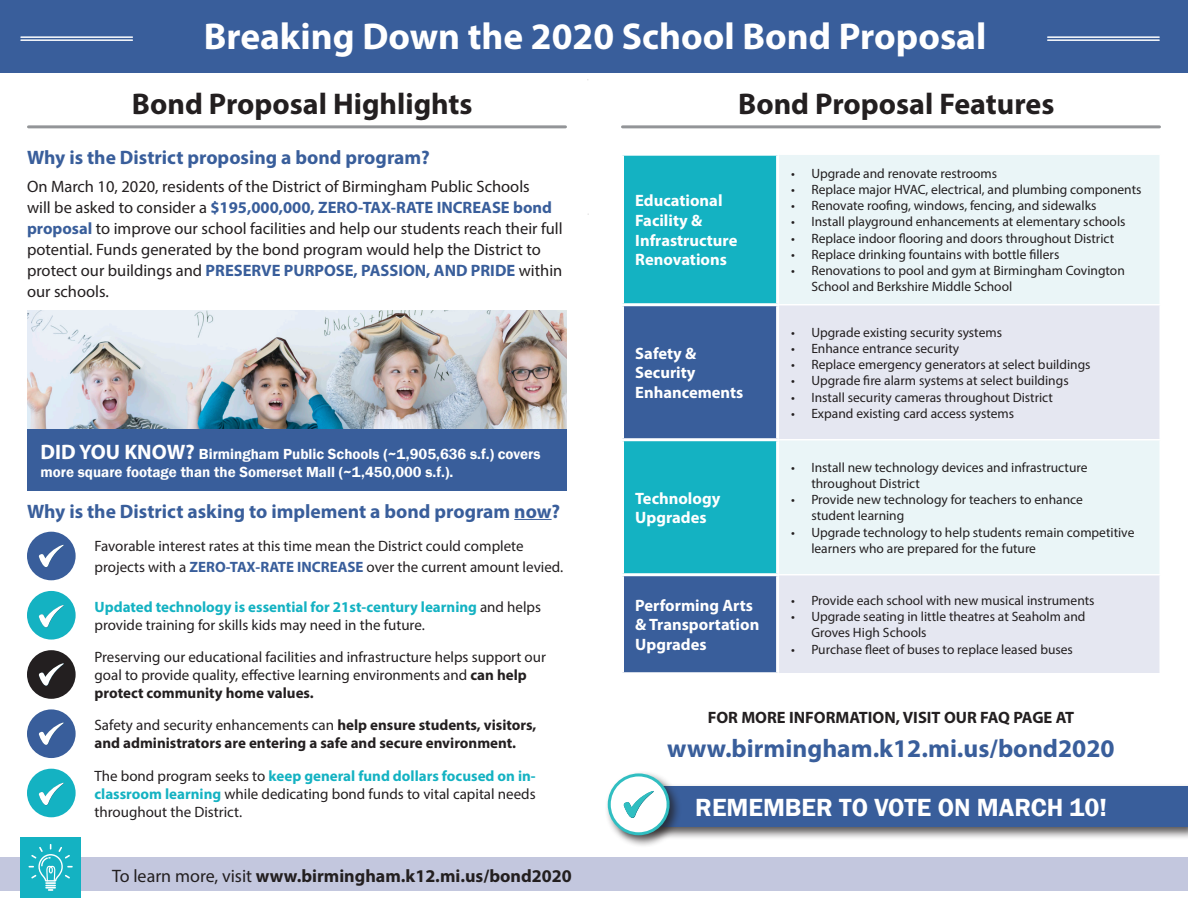
<style>
.page{position:relative;width:1188px;height:918px;background:#fff}
.page>*{position:absolute;margin:0;border:0;box-sizing:border-box;transform-origin:0 0}
.t1{font:700 37.5px "Myriad Pro";color:#fff}
.t2{font:700 30px "Myriad Pro";color:#231f20}
.t3{font:700 25.5px "Myriad Pro";color:#395e9b}
.t4{font:600 25.5px "Franklin Gothic";color:#fff}
.t5{font:700 19.5px "Myriad Pro";color:#395e9b}
.t6{font:700 18px "Myriad Pro";color:#231f20}
.t7{font:16.5px/21px "Myriad Pro";color:#231f20}
.t8{font:700 16.5px/19.8px "Myriad Pro";color:#fff}
.t9{font:700 16.5px "Myriad Pro";color:#231f20}
.t10{font:15px/18px "Myriad Pro";color:#231f20}
.t11{font:700 15px/18px "Myriad Pro";color:#231f20}
.t12{font:600 15px/18px "Franklin Gothic";color:#fff}
.t13{font:13.5px/16.2px "Myriad Pro";color:#231f20}
.s1{font-weight:700;color:#395e9b}
.s2{font-family:"Myriad Pro";font-weight:700;font-size:21px}
.s3{font-weight:700;color:#14b2c2}
.s4{font-weight:700}
.s5{font-weight:400}
</style>
<div class="page">
<div style="left:0;top:857px;width:1188px;height:34px;background:#c3c7de"></div>
<div style="left:20px;top:837px;width:61px;height:61px;background:#14b2c2"></div>
<svg style="left:29px;top:844px;width:44px;height:47px"></svg>
<div style="left:0;top:0;width:1188px;height:72px;background:#395e9b"></div>
<hr style="left:1048px;top:36px;width:111px;height:2px;background:#fff">
<hr style="left:1048px;top:39px;width:111px;height:2px;background:#fff">
<hr style="left:21px;top:36px;width:111px;height:2px;background:#fff">
<hr style="left:21px;top:39px;width:111px;height:2px;background:#fff">
<div style="left:624px;top:156px;width:152px;height:147px;background:#14b2c2"></div>
<div style="left:779px;top:155px;width:381px;height:149px;background:#eaf5f7"></div>
<svg style="left:624px;top:306px;width:152px;height:366px;background:#2b7da9"></svg>
<svg style="left:779px;top:305px;width:381px;height:368px;background:#e6ecf3"></svg>
<hr style="left:779px;top:439px;width:382px;height:1px;background:#fff">
<hr style="left:779px;top:574px;width:382px;height:1px;background:#fff">
<hr style="left:621px;top:438px;width:158px;height:3px;background:#fff">
<hr style="left:621px;top:573px;width:158px;height:3px;background:#fff">
<hr style="left:622px;top:125px;width:538px;height:3px;background:#939598">
<div style="left:618px;top:783px;width:570px;height:57px;background:#231f20;opacity:.75"></div>
<div style="left:621px;top:786px;width:567px;height:41px;background:#395e9b"></div>
<div style="left:605px;top:771px;width:77px;height:77px;background:#231f20;opacity:.75"></div>
<svg style="left:608px;top:773px;width:62px;height:62px"></svg>
<svg style="left:624px;top:790px;width:31px;height:30px"></svg>
<hr style="left:28px;top:125px;width:538px;height:3px;background:#939598">
<hr style="left:514px;top:519px;width:38px;height:1px;background:#395e9b">
<img style="left:27px;top:311px;width:540px;height:118px">
<div style="left:27px;top:429px;width:540px;height:62px;background:#395e9b"></div>
<div style="left:27px;top:532px;width:49px;height:48px;background:#395e9b;border-radius:50%"></div>
<svg style="left:39px;top:544px;width:25px;height:23px"></svg>
<div style="left:27px;top:591px;width:49px;height:49px;background:#14b2c2;border-radius:50%"></div>
<svg style="left:39px;top:605px;width:25px;height:23px"></svg>
<div style="left:27px;top:650px;width:49px;height:49px;background:#231f20;border-radius:50%"></div>
<svg style="left:39px;top:663px;width:25px;height:23px"></svg>
<div style="left:27px;top:709px;width:49px;height:49px;background:#395e9b;border-radius:50%"></div>
<svg style="left:39px;top:722px;width:25px;height:23px"></svg>
<div style="left:27px;top:769px;width:49px;height:48px;background:#14b2c2;border-radius:50%"></div>
<svg style="left:39px;top:782px;width:25px;height:24px"></svg>
<p class="t1" style="left:204px;top:12px;width:784px">Breaking Down the 2020 School Bond Proposal</p>
<p class="t2" style="left:132px;top:85px;width:342px">Bond Proposal Highlights</p>
<p class="t5" style="left:27px;top:145px;width:404px">Why is the District proposing a bond program?</p>
<p class="t7" style="left:27px;top:175px;width:537px">On March 10, 2020, residents of the District of Birmingham Public Schools<br>will be asked to consider a <span class="s1">$195,000,000, ZERO-TAX-RATE INCREASE bond proposal</span> to improve our school facilities and help our students reach their full potential. Funds generated by the bond program would help the District to protect our buildings and <span class="s1">PRESERVE PURPOSE, PASSION, AND PRIDE</span> within our schools.</p>
<p class="t12" style="left:40px;top:445px;width:502px"><span class="s2">DID YOU KNOW?</span> Birmingham Public Schools (~1,905,636 s.f.) covers more square footage than the Somerset Mall (~1,450,000 s.f.).</p>
<p class="t5" style="left:27px;top:498px;width:535px">Why is the District asking to implement a bond program now?</p>
<p class="t10" style="left:94px;top:535px;width:470px;line-height:21px">Favorable interest rates at this time mean the District could complete projects with a <span class="s1">ZERO-TAX-RATE INCREASE</span> over the current amount levied.</p>
<p class="t10" style="left:94px;top:598px;width:448px"><span class="s3">Updated technology is essential for 21st-century learning</span> and helps provide training for skills kids may need in the future.</p>
<p class="t10" style="left:94px;top:648px;width:453px">Preserving our educational facilities and infrastructure helps support our goal to provide quality, effective learning environments and <span class="s4">can help protect community home values.</span></p>
<p class="t11" style="left:94px;top:716px;width:444px"><span class="s5">Safety and security enhancements can</span> help ensure students, visitors, and administrators are entering a safe and secure environment.</p>
<p class="t10" style="left:94px;top:766px;width:443px;text-align:justify">The bond program seeks to <span class="s3">keep general fund dollars focused on in&shy;classroom learning</span> while dedicating bond funds to vital capital needs throughout the District.</p>
<p class="t6" style="left:112px;top:864px;width:461px"><span class="s5">To learn more, visit</span> www.birmingham.k12.mi.us/bond2020</p>
<p class="t2" style="left:738px;top:85px;width:318px">Bond Proposal Features</p>
<p class="t8" style="left:635px;top:190px;width:104px">Educational<br>Facility &amp;<br>Infrastructure<br>Renovations</p>
<p class="t8" style="left:635px;top:343px;width:110px">Safety &amp;<br>Security<br>Enhancements</p>
<p class="t8" style="left:635px;top:488px;width:87px">Technology<br>Upgrades</p>
<p class="t13" style="left:791px;top:165px;width:208px">• Upgrade and renovate restrooms</p>
<p class="t13" style="left:791px;top:181px;width:352px">• Replace major HVAC, electrical, and plumbing components</p>
<p class="t13" style="left:791px;top:197px;width:307px">• Renovate roofing, windows, fencing, and sidewalks</p>
<p class="t13" style="left:791px;top:214px;width:336px">• Install playground enhancements at elementary schools</p>
<p class="t13" style="left:791px;top:230px;width:325px">• Replace indoor flooring and doors throughout District</p>
<p class="t13" style="left:791px;top:246px;width:270px">• Replace drinking fountains with bottle fillers</p>
<p class="t13" style="left:811px;top:262px;width:315px;text-indent:-20px">• Renovations to pool and gym at Birmingham Covington<br>School and Berkshire Middle School</p>
<p class="t13" style="left:791px;top:324px;width:212px">• Upgrade existing security systems</p>
<p class="t13" style="left:791px;top:340px;width:170px">• Enhance entrance security</p>
<p class="t13" style="left:791px;top:356px;width:301px">• Replace emergency generators at select buildings</p>
<p class="t13" style="left:791px;top:373px;width:279px">• Upgrade fire alarm systems at select buildings</p>
<p class="t13" style="left:791px;top:389px;width:263px">• Install security cameras throughout District</p>
<p class="t13" style="left:791px;top:405px;width:225px">• Expand existing card access systems</p>
<p class="t13" style="left:811px;top:459px;width:278px;text-indent:-20px">• Install new technology devices and infrastructure throughout District</p>
<p class="t13" style="left:811px;top:491px;width:273px;text-indent:-20px">• Provide new technology for teachers to enhance student learning</p>
<p class="t13" style="left:811px;top:524px;width:325px;text-indent:-20px">• Upgrade technology to help students remain competitive learners who are prepared for the future</p>
<p class="t8" style="left:635px;top:595px;width:126px">Performing Arts &amp; Transportation<br>Upgrades</p>
<p class="t13" style="left:791px;top:592px;width:305px">• Provide each school with new musical instruments</p>
<p class="t13" style="left:811px;top:608px;width:276px;text-indent:-20px">• Upgrade seating in little theatres at Seaholm and<br>Groves High Schools</p>
<p class="t13" style="left:791px;top:641px;width:283px">• Purchase fleet of buses to replace leased buses</p>
<p class="t9" style="left:708px;top:707px;width:368px">FOR MORE INFORMATION, VISIT OUR FAQ PAGE AT</p>
<p class="t3" style="left:667px;top:731px;width:449px">www.birmingham.k12.mi.us/bond2020</p>
<p class="t4" style="left:695px;top:791px;width:413px">REMEMBER TO VOTE ON MARCH 10!</p>
</div>
